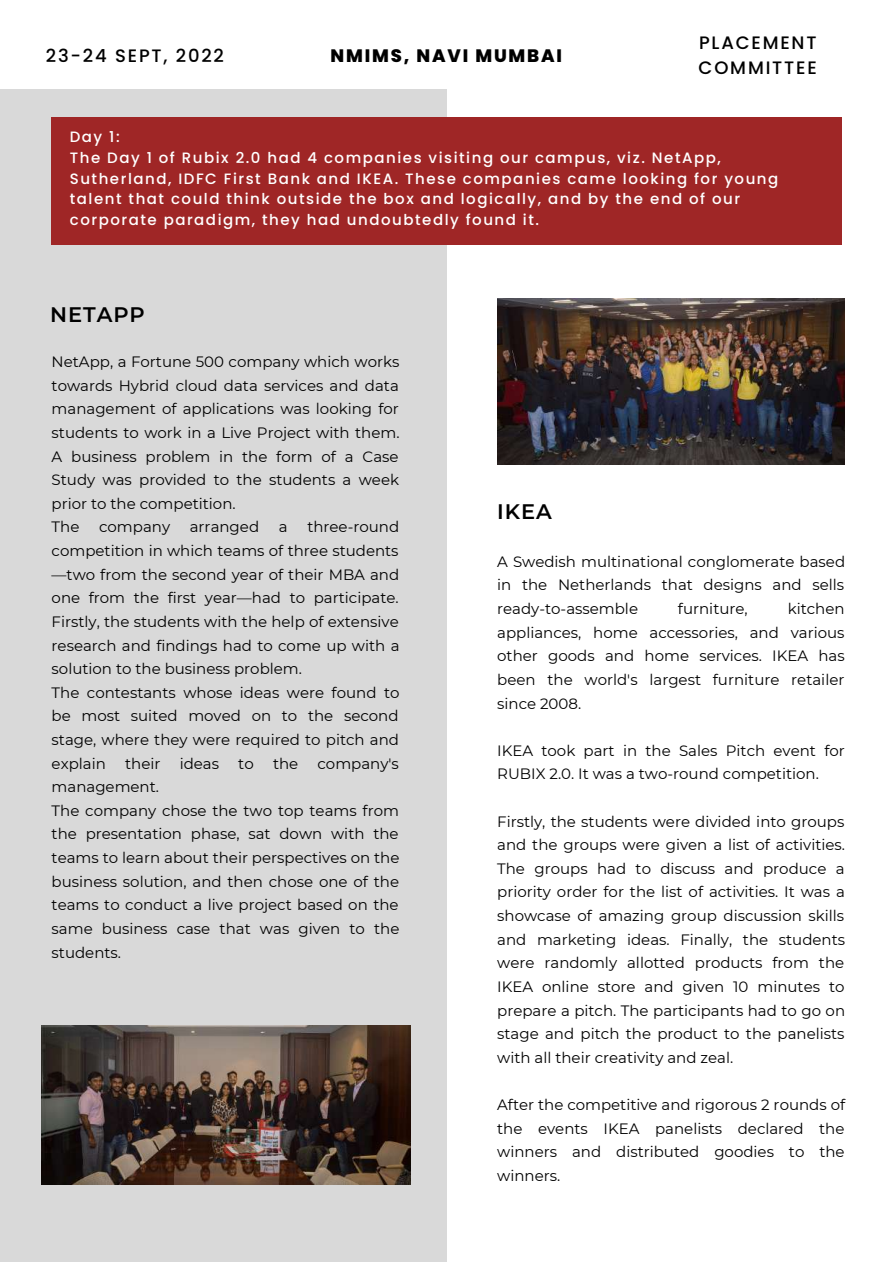
<style>
.page{position:relative;width:893px;height:1264px;background:#fff}
.page>*{position:absolute;margin:0;border:0;box-sizing:border-box;transform-origin:0 0}
.t1{font:600 21px "Montserrat";letter-spacing:.045em;color:#000}
.t2{font:500 18px/24.8px "Poppins";letter-spacing:.1em;color:#000}
.t3{font:800 18px "Poppins";letter-spacing:.1em;color:#000}
.t4{font:15px/23.5px "Montserrat";color:#000}
.t5{font:500 15px/20.7px "Poppins";letter-spacing:.1em;color:#fff}
</style>
<div class="page">
<div style="left:0;top:89px;width:446px;height:1173px;background:#d9d9d9"></div>
<img style="left:41px;top:1025px;width:369px;height:159px">
<img style="left:497px;top:298px;width:347px;height:166px">
<div style="left:51px;top:117px;width:790px;height:127px;background:#9f2626"></div>
<p class="t2" style="left:46px;top:43px;width:180px">23-24 SEPT, 2022</p>
<p class="t3" style="left:330px;top:43px;width:233px">NMIMS, NAVI MUMBAI</p>
<p class="t2" style="left:698px;top:31px;width:120px">PLACEMENT<br>COMMITTEE</p>
<p class="t5" style="left:70px;top:127px;width:710px">Day 1:<br>The Day 1 of Rubix 2.0 had 4 companies visiting our campus, viz. NetApp, Sutherland, IDFC First Bank and IKEA. These companies came looking for young talent that could think outside the box and logically, and by the end of our corporate paradigm, they had undoubtedly found it.</p>
<h1 class="t1" style="left:50px;top:302px;width:96px">NETAPP</h1>
<p class="t4" style="left:52px;top:350px;width:349px">NetApp, a Fortune 500 company which works towards Hybrid cloud data services and data management of applications was looking for students to work in a Live Project with them.<br>A business problem in the form of a Case Study was provided to the students a week prior to the competition.<br>The</p>
<p class="t4" style="left:52px;top:515px;width:349px;text-indent:256px">three-round competition in which teams of three students —two from the second year of their MBA and one from the first year—had to participate.<br>Firstly, the students with the help of extensive research and findings had to come up with a solution to the business problem.<br>The contestants whose ideas were found to be most suited moved on to the second stage, where they were required to pitch and explain</p>
<p class="t4" style="left:99px;top:515px;width:72px">company</p>
<p class="t4" style="left:190px;top:515px;width:71px">arranged</p>
<p class="t4" style="left:279px;top:515px;width:10px">a</p>
<p class="t4" style="left:125px;top:751px;width:37px">their</p>
<p class="t4" style="left:180px;top:751px;width:41px">ideas</p>
<p class="t4" style="left:238px;top:751px;width:17px">to</p>
<p class="t4" style="left:273px;top:751px;width:27px">the</p>
<p class="t4" style="left:317px;top:751px;width:83px">company's</p>
<p class="t4" style="left:52px;top:775px;width:349px">management.<br>The company chose the two top teams from the presentation phase, sat down with the teams to learn about their perspectives on the business solution, and then chose one of the teams to conduct a live project based on the same business case that was given to the students.</p>
<h1 class="t1" style="left:497px;top:498px;width:56px">IKEA</h1>
<p class="t4" style="left:497px;top:549px;width:349px;text-align:justify">A Swedish multinational conglomerate based in the Netherlands that designs and sells ready-to-assemble</p>
<p class="t4" style="left:678px;top:597px;width:71px">furniture,</p>
<p class="t4" style="left:497px;top:597px;width:349px;text-align:justify;text-indent:290px">kitchen appliances, home accessories, and various other goods and home services. IKEA has been the world's largest furniture retailer since 2008.</p>
<p class="t4" style="left:497px;top:738px;width:349px">IKEA took part in the Sales Pitch event for<br>RUBIX 2.0. It was a two-round competition.</p>
<p class="t4" style="left:497px;top:809px;width:349px;text-align:justify">Firstly, the students were divided into groups and the groups were given a list of activities.<br>The groups had to discuss and produce a priority order for the list of activities. It was a showcase of amazing group discussion skills and marketing ideas. Finally, the students were randomly allotted products from the IKEA online store and given 10 minutes to prepare a pitch. The participants had to go on stage and pitch the product to the panelists with all their creativity and zeal.</p>
<p class="t4" style="left:497px;top:1092px;width:349px;text-align:justify">After the competitive and rigorous 2 rounds of the events IKEA panelists declared the winners and distributed goodies to the winners.</p>
</div>
